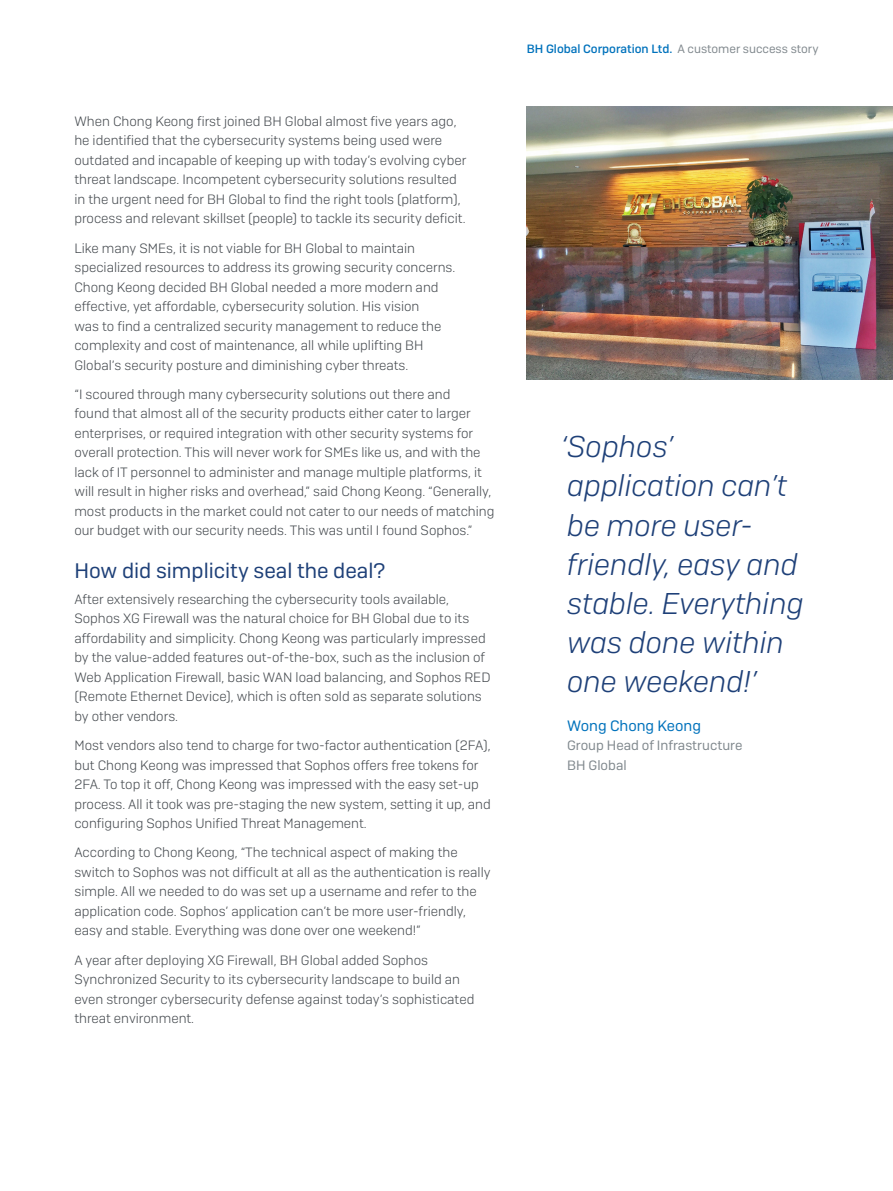
<style>
.page{position:relative;width:893px;height:1191px;background:#fff}
.page>*{position:absolute;margin:0;border:0;box-sizing:border-box;transform-origin:0 0}
.t1{font:italic 300 30px/39px "Sophos Sans";color:#1e4078}
.t2{font:21px "Sophos Sans";color:#1e4078}
.t3{font:15px "Sophos Sans";color:#0072bc}
.t4{font:300 13.5px/19.5px "Sophos Sans";color:#454a4f}
.t5{font:13.5px/19.5px "Sophos Sans";color:#81898e}
.t6{font:500 12px "Sophos Sans";color:#0072bc}
.s1{font-weight:400;color:#81898e}
</style>
<div class="page">
<img style="left:527px;top:106px;width:366px;height:273px">
<p class="t4" style="left:74px;top:111px;width:393px">When Chong Keong first joined BH Global almost five years ago, he identified that the cybersecurity systems being used were outdated and incapable of keeping up with today’s evolving cyber threat landscape. Incompetent cybersecurity solutions resulted in the urgent need for BH Global to find the right tools (platform), process and relevant skillset (people) to tackle its security deficit.</p>
<p class="t4" style="left:74px;top:238px;width:383px">Like many SMEs, it is not viable for BH Global to maintain specialized resources to address its growing security concerns.<br>Chong Keong decided BH Global needed a more modern and effective, yet affordable, cybersecurity solution. His vision<br>was to find a centralized security management to reduce the complexity and cost of maintenance, all while uplifting BH Global’s security posture and diminishing cyber threats.</p>
<p class="t4" style="left:74px;top:384px;width:422px">“I scoured through many cybersecurity solutions out there and<br>found that almost all of the security products either cater to larger enterprises, or required integration with other security systems for overall protection. This will never work for SMEs like us, and with the lack of IT personnel to administer and manage multiple platforms, it will result in higher risks and overhead,” said Chong Keong. “Generally, most products in the market could not cater to our needs of matching our budget with our security needs. This was until I found Sophos.”</p>
<h2 class="t2" style="left:74px;top:558px;width:312px">How did simplicity seal the deal?</h2>
<p class="t4" style="left:74px;top:589px;width:418px">After extensively researching the cybersecurity tools available, Sophos XG Firewall was the natural choice for BH Global due to its affordability and simplicity. Chong Keong was particularly impressed by the value-added features out-of-the-box, such as the inclusion of Web Application Firewall, basic WAN load balancing, and Sophos RED (Remote Ethernet Device), which is often sold as separate solutions by other vendors.</p>
<p class="t4" style="left:74px;top:735px;width:418px">Most vendors also tend to charge for two-factor authentication (2FA), but Chong Keong was impressed that Sophos offers free tokens for 2FA. To top it off, Chong Keong was impressed with the easy set-up process. All it took was pre-staging the new system, setting it up, and configuring Sophos Unified Threat Management.</p>
<p class="t4" style="left:74px;top:842px;width:418px">According to Chong Keong, “The technical aspect of making the switch to Sophos was not difficult at all as the authentication is really simple. All we needed to do was set up a username and refer to the application code. Sophos’ application can’t be more user-friendly, easy and stable. Everything was done over one weekend!”</p>
<p class="t4" style="left:74px;top:950px;width:401px">A year after deploying XG Firewall, BH Global added Sophos Synchronized Security to its cybersecurity landscape to build an even stronger cybersecurity defense against today’s sophisticated threat environment.</p>
<p class="t6" style="left:527px;top:42px;width:293px">BH Global Corporation Ltd. <span class="s1">A customer success story</span></p>
<h1 class="t1" style="left:561px;top:427px;width:244px">‘Sophos’ application can’t be more user&shy;friendly, easy and stable. Everything was done within one weekend!’</h1>
<p class="t3" style="left:567px;top:716px;width:135px">Wong Chong Keong</p>
<p class="t5" style="left:567px;top:735px;width:177px">Group Head of Infrastructure<br>BH Global</p>
</div>
